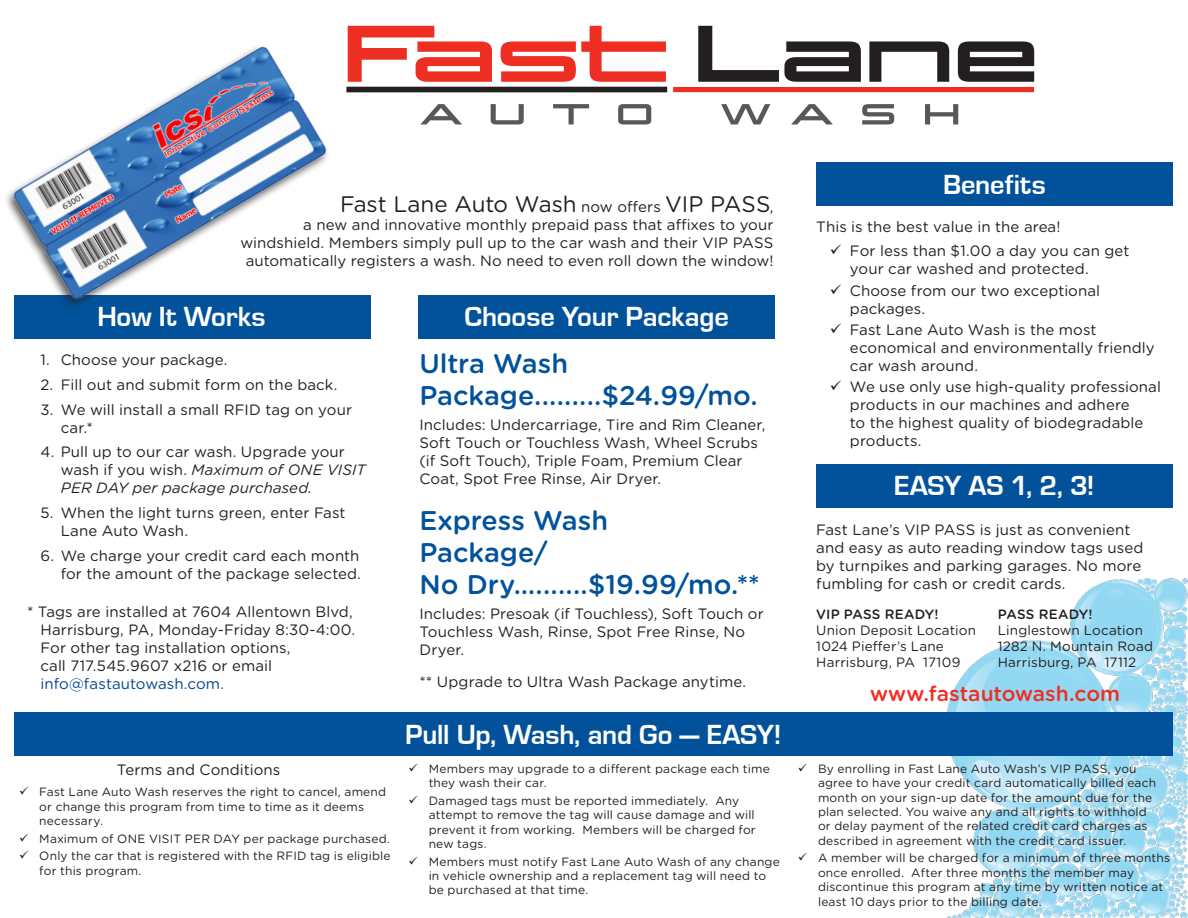
<style>
.page{position:relative;width:1188px;height:918px;background:#fff}
.page>*{position:absolute;margin:0;border:0;box-sizing:border-box;transform-origin:0 0}
.t1{font:700 28.5px "Eurostile";letter-spacing:-.005em;color:#fff}
.Heading_1{font:500 27px/32.4px "Gotham Rounded";color:#01529b}
.t2{font:22.5px "Gotham Rounded";color:#231f20}
.Heading_1-2{font:500 21px "Gotham Rounded";color:#ee2e22}
.t3{font:15px/18px "Gotham Rounded";letter-spacing:.005em;color:#231f20}
.t4{font:13.5px/16.2px "Gotham Rounded";letter-spacing:.01em;color:#231f20}
.t5{font:500 13.5px "Gotham Rounded";letter-spacing:.02em;color:#231f20}
.t6{font:12px/14.4px "Gotham Rounded";letter-spacing:.015em;color:#231f20}
.s1{font-size:15px}
.s2{font-style:italic}
.s3{color:#02448d}
</style>
<div class="page">
<img style="left:947px;top:579px;width:241px;height:339px">
<div style="left:14px;top:295px;width:357px;height:44px;background:#01529b"></div>
<svg style="left:348px;top:26px;width:144px;height:56px"></svg>
<svg style="left:501px;top:26px;width:165px;height:56px"></svg>
<svg style="left:698px;top:26px;width:163px;height:56px"></svg>
<svg style="left:869px;top:41px;width:80px;height:41px"></svg>
<svg style="left:958px;top:41px;width:76px;height:41px"></svg>
<svg style="left:421px;top:104px;width:41px;height:20px"></svg>
<svg style="left:491px;top:104px;width:33px;height:20px"></svg>
<svg style="left:553px;top:104px;width:36px;height:20px"></svg>
<svg style="left:618px;top:104px;width:33px;height:20px"></svg>
<svg style="left:721px;top:104px;width:49px;height:20px"></svg>
<svg style="left:791px;top:104px;width:42px;height:20px"></svg>
<svg style="left:862px;top:104px;width:32px;height:20px"></svg>
<svg style="left:925px;top:104px;width:33px;height:20px"></svg>
<div style="left:673px;top:87px;width:361px;height:5px;background:#ee2e22"></div>
<div style="left:346px;top:87px;width:321px;height:5px;background:#231f20"></div>
<div style="left:816px;top:464px;width:357px;height:44px;background:#01529b"></div>
<div style="left:418px;top:295px;width:357px;height:44px;background:#01529b"></div>
<div style="left:816px;top:163px;width:357px;height:43px;background:#01529b"></div>
<div style="left:14px;top:712px;width:1159px;height:44px;background:#01529b"></div>
<img style="left:6px;top:46px;width:321px;height:261px">
<p class="t1" style="left:943px;top:169px;width:104px">Benefits</p>
<p class="t2" style="left:340px;top:189px;width:435px">Fast Lane Auto Wash <span class="s1">now offers</span> VIP PASS<span class="s1">,</span></p>
<p class="t3" style="left:240px;top:215px;width:535px;text-align:right">a new and innovative monthly prepaid pass that affixes to your windshield. Members simply pull up to the car wash and their VIP PASS automatically registers a wash. No need to even roll down the window!</p>
<p class="t3" style="left:816px;top:217px;width:246px">This is the best value in the area!</p>
<p class="t3" style="left:850px;top:241px;width:281px">For less than $1.00 a day you can get your car washed and protected.</p>
<p class="t3" style="left:850px;top:281px;width:252px">Choose from our two exceptional packages.</p>
<p class="t3" style="left:850px;top:320px;width:306px">Fast Lane Auto Wash is the most economical and environmentally friendly car wash around.</p>
<p class="t3" style="left:850px;top:377px;width:313px">We use only use high-quality professional products in our machines and adhere<br>to the highest quality of biodegradable products.</p>
<p class="t1" style="left:465px;top:302px;width:266px">Choose Your Package</p>
<p class="t1" style="left:97px;top:302px;width:170px">How It Works</p>
<p class="Heading_1" style="left:419px;top:346px;width:340px">Ultra Wash<br>Package.........$24.99/mo.</p>
<p class="t3" style="left:419px;top:415px;width:347px">Includes: Undercarriage, Tire and Rim Cleaner, Soft Touch or Touchless Wash, Wheel Scrubs (if Soft Touch), Triple Foam, Premium Clear Coat, Spot Free Rinse, Air Dryer.</p>
<p class="Heading_1" style="left:419px;top:503px;width:342px">Express Wash<br>Package/<br>No Dry….......$19.99/mo.**</p>
<p class="t3" style="left:419px;top:604px;width:346px">Includes: Presoak (if Touchless), Soft Touch or<br>Touchless Wash, Rinse, Spot Free Rinse, No<br>Dryer.</p>
<p class="t3" style="left:419px;top:672px;width:328px">** Upgrade to Ultra Wash Package anytime.</p>
<p class="t3" style="left:40px;top:350px;width:189px">1. Choose your package.</p>
<p class="t3" style="left:40px;top:375px;width:298px">2. Fill out and submit form on the back.</p>
<p class="t3" style="left:61px;top:400px;width:293px;text-indent:-20px">3. We will install a small RFID tag on your car.*</p>
<p class="t3" style="left:61px;top:442px;width:307px;text-indent:-20px">4. Pull up to our car wash. Upgrade your wash if you wish. <span class="s2">Maximum of ONE VISIT<br>PER DAY per package purchased.</span></p>
<p class="t3" style="left:61px;top:503px;width:286px;text-indent:-20px">5. When the light turns green, enter Fast<br>Lane Auto Wash.</p>
<p class="t3" style="left:40px;top:546px;width:322px;text-align:right">6. We charge your credit card each month for the amount of the package selected.</p>
<p class="t3" style="left:40px;top:602px;width:316px;text-indent:-14px">* Tags are installed at 7604 Allentown Blvd, Harrisburg, PA, Monday-Friday 8:30-4:00.<br>For other tag installation options,<br>call 717.545.9607 x216 or email <span class="s3">info@fastautowash.com.</span></p>
<p class="t1" style="left:894px;top:471px;width:202px">EASY AS 1, 2, 3!</p>
<p class="t3" style="left:816px;top:520px;width:329px">Fast Lane’s VIP PASS is just as convenient and easy as auto reading window tags used by turnpikes and parking garages. No more fumbling for cash or credit cards.</p>
<p class="t5" style="left:816px;top:604px;width:124px">VIP PASS READY!</p>
<p class="t4" style="left:816px;top:621px;width:161px">Union Deposit Location<br>1024 Pieffer’s Lane<br>Harrisburg, PA 17109</p>
<p class="t5" style="left:998px;top:604px;width:96px">PASS READY!</p>
<p class="t4" style="left:998px;top:621px;width:157px">Linglestown Location<br>1282 N. Mountain Road<br>Harrisburg, PA 17112</p>
<p class="Heading_1-2" style="left:870px;top:678px;width:252px">www.fastautowash.com</p>
<p class="t3" style="left:117px;top:760px;width:165px">Terms and Conditions</p>
<p class="t6" style="left:39px;top:784px;width:348px">Fast Lane Auto Wash reserves the right to cancel, amend or change this program from time to time as it deems necessary.</p>
<p class="t6" style="left:39px;top:831px;width:352px">Maximum of ONE VISIT PER DAY per package purchased.</p>
<p class="t6" style="left:39px;top:848px;width:353px">Only the car that is registered with the RFID tag is eligible for this program.</p>
<p class="t1" style="left:405px;top:719px;width:378px">Pull Up, Wash, and Go — EASY!</p>
<p class="t6" style="left:429px;top:761px;width:343px">Members may upgrade to a different package each time they wash their car.</p>
<p class="t6" style="left:429px;top:793px;width:329px">Damaged tags must be reported immediately. Any attempt to remove the tag will cause damage and will prevent it from working. Members will be charged for new tags.</p>
<p class="t6" style="left:429px;top:854px;width:353px">Members must notify Fast Lane Auto Wash of any change in vehicle ownership and a replacement tag will need to be purchased at that time.</p>
<p class="t6" style="left:818px;top:761px;width:340px">By enrolling in Fast Lane Auto Wash’s VIP PASS, you agree to have your credit card automatically billed each month on your sign-up date for the amount due for the plan selected. You waive any and all rights to withhold or delay payment of the related credit card charges as described in agreement with the credit card issuer.</p>
<p class="t6" style="left:818px;top:850px;width:354px">A member will be charged for a minimum of three months once enrolled. After three months the member may discontinue this program at any time by written notice at least 10 days prior to the billing date.</p>
</div>
